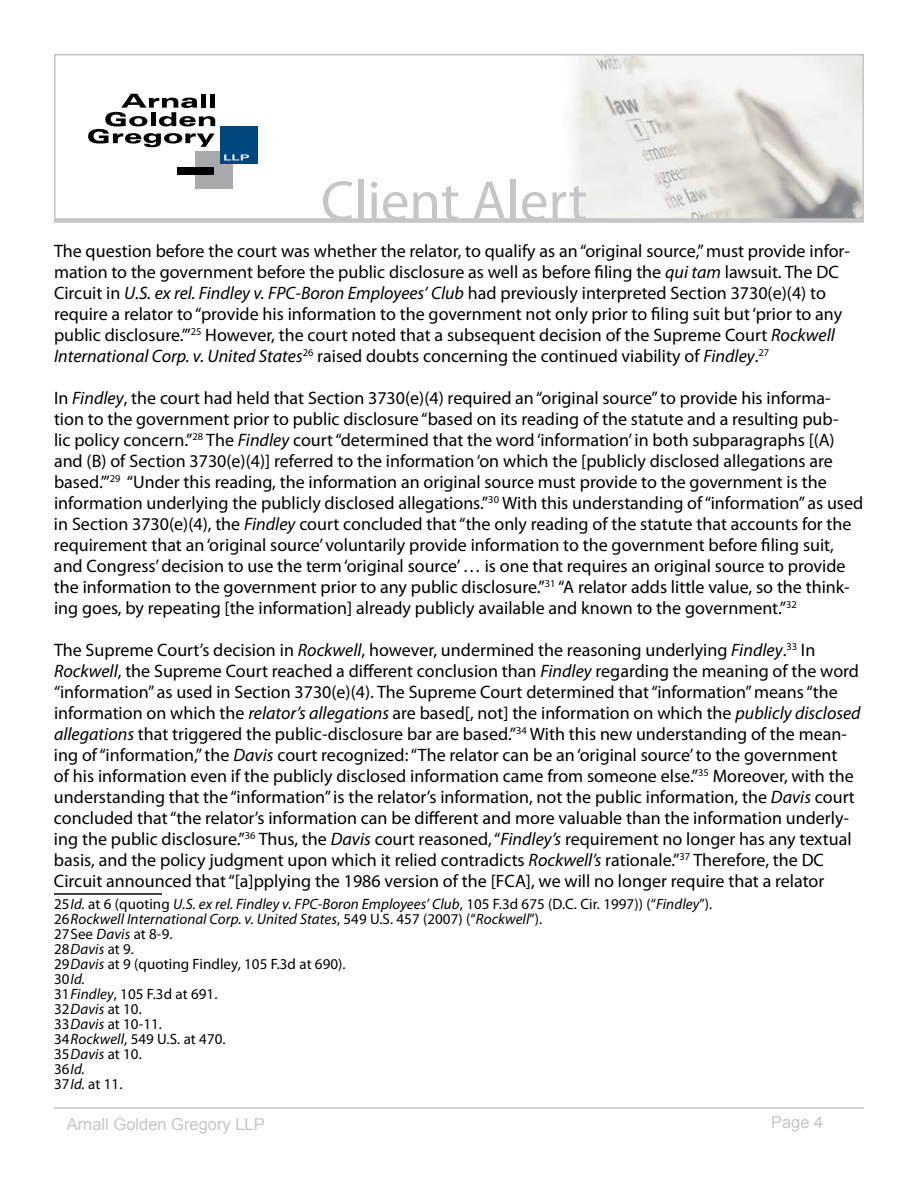
<style>
.page{position:relative;width:918px;height:1188px;background:#fff}
.page>*{position:absolute;margin:0;border:0;box-sizing:border-box;transform-origin:0 0}
.t1{font:57px "Myriad Pro";color:#c5c6c8}
.t2{font:18px/21px "Myriad Pro";color:#000}
.t3{font:16.5px "Arial";color:#c5c6c8}
.t4{font:15px/15px "Myriad Pro";letter-spacing:.005em;color:#000}
.s1{font-style:italic}
</style>
<div class="page">
<hr style="left:54px;top:1107px;width:810px;height:2px;background:#c5c6c8">
<div style="left:54px;top:218px;width:810px;height:5px;background:#d3d4d5"></div>
<svg style="left:54px;top:54px;width:810px;height:168px"></svg>
<hr style="left:54px;top:893px;width:108px;height:2px;background:#000">
<h1 class="t1" style="left:321px;top:166px;width:268px">Client Alert</h1>
<p class="t2" style="left:54px;top:240px;width:797px">The question before the court was whether the relator, to qualify as an “original source,” must provide infor&shy;mation to the government before the public disclosure as well as before filing the <span class="s1">qui tam</span> lawsuit. The DC Circuit in <span class="s1">U.S. ex rel. Findley v. FPC-Boron Employees’ Club</span> had previously interpreted Section 3730(e)(4) to require a relator to “provide his information to the government not only prior to filing suit but ‘prior to any public disclosure.’”<sup>25</sup> However, the court noted that a subsequent decision of the Supreme Court <span class="s1">Rockwell International Corp. v. United States</span><sup>26</sup> raised doubts concerning the continued viability of <span class="s1">Findley</span>.<sup>27</sup></p>
<p class="t2" style="left:54px;top:387px;width:811px">In <span class="s1">Findley</span>, the court had held that Section 3730(e)(4) required an “original source” to provide his informa&shy;tion to the government prior to public disclosure “based on its reading of the statute and a resulting pub-<br>lic policy concern.”<sup>28</sup> The <span class="s1">Findley</span> court “determined that the word ‘information’ in both subparagraphs [(A) and (B) of Section 3730(e)(4)] referred to the information ‘on which the [publicly disclosed allegations are based.’”<sup>29</sup> “Under this reading, the information an original source must provide to the government is the information underlying the publicly disclosed allegations.”<sup>30</sup> With this understanding of “information” as used in Section 3730(e)(4), the <span class="s1">Findley</span> court concluded that “the only reading of the statute that accounts for the requirement that an ‘original source’ voluntarily provide information to the government before filing suit, and Congress’ decision to use the term ‘original source’ … is one that requires an original source to provide the information to the government prior to any public disclosure.”<sup>31</sup> “A relator adds little value, so the think&shy;ing goes, by repeating [the information] already publicly available and known to the government.”<sup>32</sup></p>
<p class="t2" style="left:54px;top:639px;width:808px">The Supreme Court’s decision in <span class="s1">Rockwell</span>, however, undermined the reasoning underlying <span class="s1">Findley</span>.<sup>33</sup> In <span class="s1">Rockwell</span>, the Supreme Court reached a different conclusion than <span class="s1">Findley</span> regarding the meaning of the word “information” as used in Section 3730(e)(4). The Supreme Court determined that “information” means “the information on which the <span class="s1">relator’s allegations</span> are based[, not] the information on which the <span class="s1">publicly disclosed allegations</span> that triggered the public-disclosure bar are based.”<sup>34</sup> With this new understanding of the mean&shy;ing of “information,” the <span class="s1">Davis</span> court recognized: “The relator can be an ‘original source’ to the government<br>of his information even if the publicly disclosed information came from someone else.”<sup>35</sup> Moreover, with the understanding that the “information” is the relator’s information, not the public information, the <span class="s1">Davis</span> court concluded that “the relator’s information can be different and more valuable than the information underly&shy;ing the public disclosure.”<sup>36</sup> Thus, the <span class="s1">Davis</span> court reasoned, “<span class="s1">Findley’s</span> requirement no longer has any textual basis, and the policy judgment upon which it relied contradicts <span class="s1">Rockwell’s</span> rationale.”<sup>37</sup> Therefore, the DC Circuit announced that “[a]pplying the 1986 version of the [FCA], we will no longer require that a relator</p>
<p class="t4" style="left:54px;top:896px;width:660px">25<span class="s1">Id.</span> at 6 (quoting <span class="s1">U.S. ex rel. Findley v. FPC-Boron Employees’ Club</span>, 105 F.3d 675 (D.C. Cir. 1997)) (“<span class="s1">Findley</span>”).<br>26<span class="s1">Rockwell International Corp. v. United States</span>, 549 U.S. 457 (2007) (“<span class="s1">Rockwell</span>”).<br>27See <span class="s1">Davis</span> at 8-9.<br>28<span class="s1">Davis</span> at 9.<br>29<span class="s1">Davis</span> at 9 (quoting Findley, 105 F.3d at 690).<br>30<span class="s1">Id.<br></span>31<span class="s1">Findley</span>, 105 F.3d at 691.<br>32<span class="s1">Davis</span> at 10.<br>33<span class="s1">Davis</span> at 10-11.<br>34<span class="s1">Rockwell</span>, 549 U.S. at 470.<br>35<span class="s1">Davis</span> at 10.<br>36<span class="s1">Id.<br></span>37<span class="s1">Id.</span> at 11.</p>
<p class="t3" style="left:67px;top:1114px;width:200px">Arnall Golden Gregory LLP</p>
<p class="t3" style="left:771px;top:1111px;width:54px">Page 4</p>
</div>
